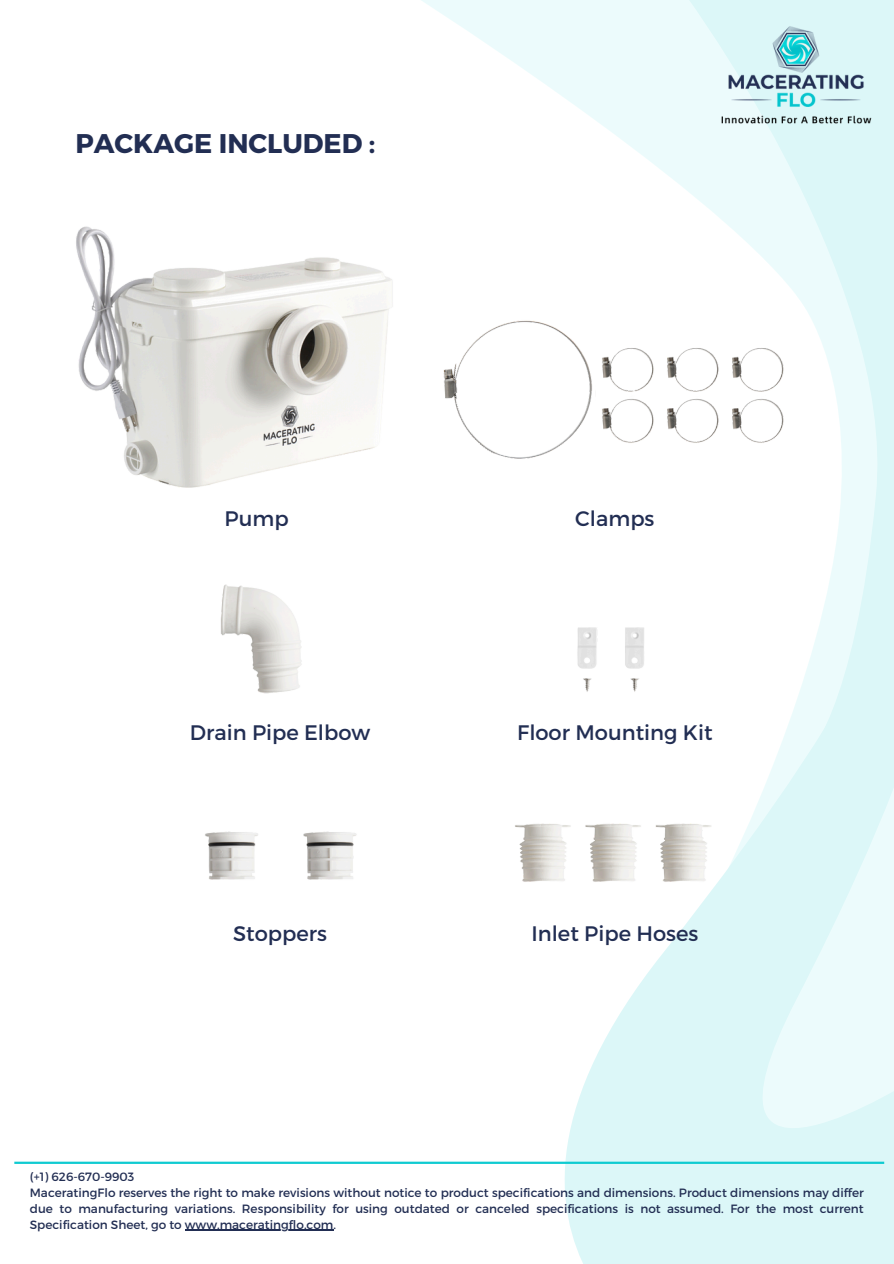
<style>
.page{position:relative;width:894px;height:1264px;background:#fff}
.page>*{position:absolute;margin:0;border:0;box-sizing:border-box;transform-origin:0 0}
.t1{font:700 27px "Montserrat";color:#222e53}
.t2{font:21px "Montserrat";color:#222e53}
.t3{font:12px/16px "Montserrat";color:#222e53}
</style>
<div class="page">
<svg style="left:421px;top:0;width:255px;height:181px"></svg>
<svg style="left:676px;top:0;width:217px;height:540px"></svg>
<svg style="left:425px;top:540px;width:468px;height:723px"></svg>
<svg style="left:676px;top:723px;width:217px;height:508px;fill:#dcf7f8"></svg>
<img style="left:696px;top:0;width:197px;height:179px">
<hr style="left:14px;top:1161px;width:869px;height:2px;background:#0fcbd1">
<img style="left:602px;top:332px;width:188px;height:123px">
<img style="left:452px;top:320px;width:140px;height:139px">
<img style="left:511px;top:806px;width:207px;height:84px">
<img style="left:205px;top:831px;width:152px;height:49px">
<img style="left:221px;top:584px;width:81px;height:110px">
<img style="left:564px;top:610px;width:100px;height:91px">
<img style="left:76px;top:226px;width:376px;height:262px">
<hr style="left:185px;top:1229px;width:148px;height:1px;background:#222e53">
<h1 class="t1" style="left:75px;top:125px;width:301px">PACKAGE INCLUDED :</h1>
<h2 class="t2" style="left:224px;top:505px;width:65px">Pump</h2>
<h2 class="t2" style="left:575px;top:505px;width:81px">Clamps</h2>
<h2 class="t2" style="left:190px;top:719px;width:182px">Drain Pipe Elbow</h2>
<h2 class="t2" style="left:517px;top:719px;width:197px">Floor Mounting Kit</h2>
<h2 class="t2" style="left:233px;top:920px;width:95px">Stoppers</h2>
<h2 class="t2" style="left:531px;top:920px;width:168px">Inlet Pipe Hoses</h2>
<p class="t3" style="left:30px;top:1167px;width:835px">(+1) 626-670-9903<br>MaceratingFlo reserves the right to make revisions without notice to product specifications and dimensions. Product dimensions may differ due to manufacturing variations. Responsibility for using outdated or canceled specifications is not assumed. For the most current Specification Sheet, go to www.maceratingflo.com.</p>
</div>
